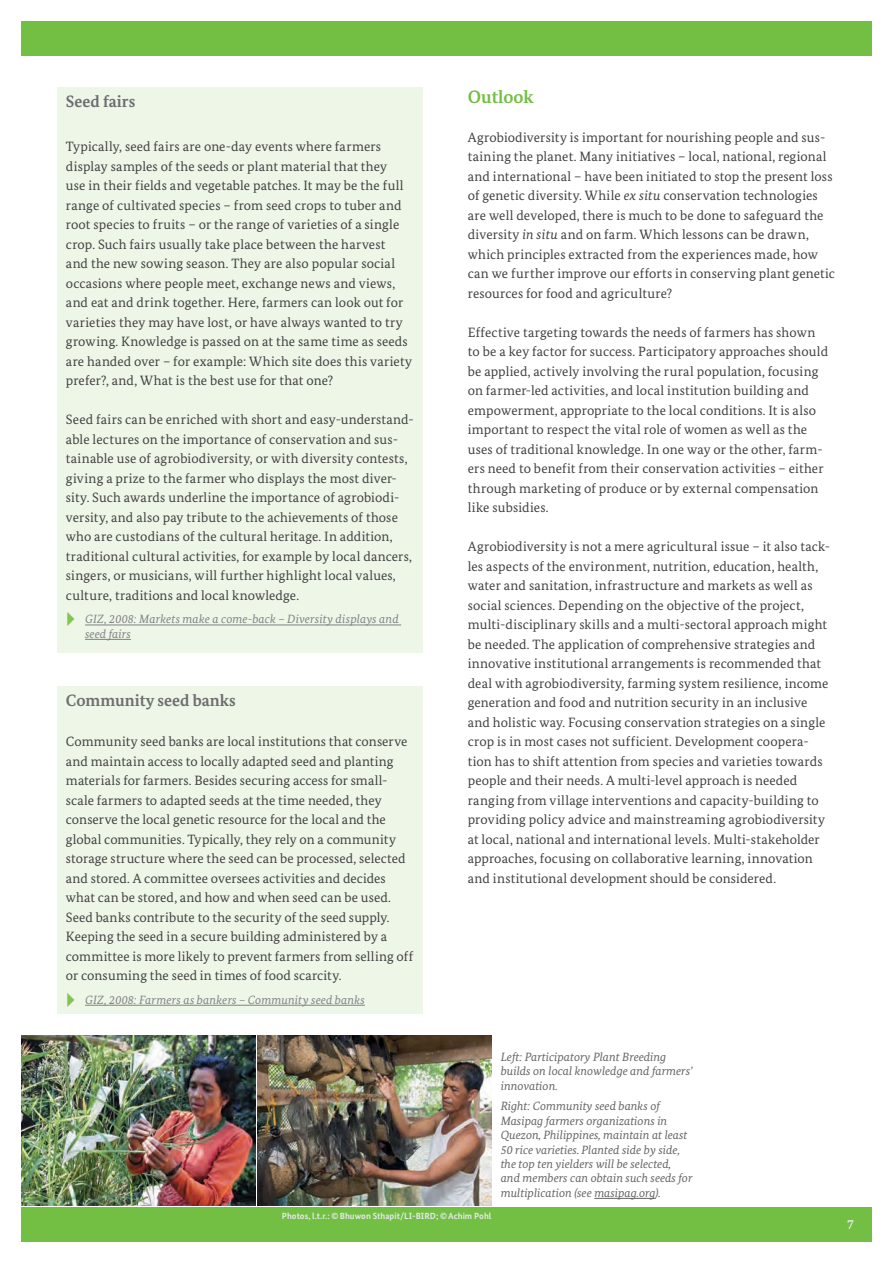
<style>
.page{position:relative;width:893px;height:1263px;background:#fff}
.page>*{position:absolute;margin:0;border:0;box-sizing:border-box;transform-origin:0 0}
.t1{font:700 18px "Bundes Serif";color:#72bf44}
.t2{font:700 16.5px "Bundes Serif";color:#6d6e70}
.t3{font:13.5px/19.5px "Bundes Serif";letter-spacing:.01em;color:#404041}
.t4{font:700 13.5px "Bundes Serif";color:#e6e7e8}
.t5{font:italic 12px/14.4px "Bundes Serif";color:#636466}
.t6{font:italic 12px/14.4px "Bundes Serif";letter-spacing:.01em;color:#808285}
.t7{font:700 9px "Bundes Sans";color:#e6e7e8}
.s1{font-style:italic}
</style>
<div class="page">
<div style="left:21px;top:1208px;width:851px;height:34px;background:#72bf44"></div>
<div style="left:21px;top:21px;width:851px;height:34px;background:#72bf44"></div>
<div style="left:57px;top:88px;width:366px;height:565px;background:#eef6e7"></div>
<hr style="left:85px;top:625px;width:316px;height:1px;background:#808285">
<hr style="left:85px;top:639px;width:46px;height:1px;background:#808285">
<div style="left:57px;top:686px;width:366px;height:327px;background:#eef6e7"></div>
<hr style="left:85px;top:1005px;width:280px;height:1px;background:#808285">
<hr style="left:594px;top:1198px;width:61px;height:1px;background:#636466">
<img style="left:21px;top:1035px;width:234px;height:171px">
<img style="left:257px;top:1035px;width:234px;height:171px">
<p class="t2" style="left:66px;top:95px;width:71px">Seed fairs</p>
<p class="t3" style="left:66px;top:138px;width:348px">Typically, seed fairs are one-day events where farmers display samples of the seeds or plant material that they<br>use in their fields and vegetable patches. It may be the full range of cultivated species – from seed crops to tuber and root species to fruits – or the range of varieties of a single crop. Such fairs usually take place between the harvest<br>and the new sowing season. They are also popular social occasions where people meet, exchange news and views, and eat and drink together. Here, farmers can look out for varieties they may have lost, or have always wanted to try growing. Knowledge is passed on at the same time as seeds are handed over – for example: Which site does this variety prefer?, and, What is the best use for that one?</p>
<p class="t3" style="left:66px;top:411px;width:349px">Seed fairs can be enriched with short and easy-understand&shy;able lectures on the importance of conservation and sus&shy;tainable use of agrobiodiversity, or with diversity contests, giving a prize to the farmer who displays the most diver&shy;sity. Such awards underline the importance of agrobiodi&shy;versity, and also pay tribute to the achievements of those who are custodians of the cultural heritage. In addition, traditional cultural activities, for example by local dancers, singers, or musicians, will further highlight local values, culture, traditions and local knowledge.</p>
<p class="t6" style="left:85px;top:613px;width:315px">GIZ, 2008: Markets make a come-back – Diversity displays and seed fairs</p>
<p class="t2" style="left:66px;top:693px;width:171px">Community seed banks</p>
<p class="t3" style="left:66px;top:733px;width:349px">Community seed banks are local institutions that conserve and maintain access to locally adapted seed and planting materials for farmers. Besides securing access for small&shy;scale farmers to adapted seeds at the time needed, they conserve the local genetic resource for the local and the global communities. Typically, they rely on a community storage structure where the seed can be processed, selected and stored. A committee oversees activities and decides what can be stored, and how and when seed can be used.<br>Seed banks contribute to the security of the seed supply.<br>Keeping the seed in a secure building administered by a committee is more likely to prevent farmers from selling off or consuming the seed in times of food scarcity.</p>
<p class="t6" style="left:85px;top:993px;width:281px">GIZ, 2008: Farmers as bankers – Community seed banks</p>
<h1 class="t1" style="left:468px;top:89px;width:68px">Outlook</h1>
<p class="t3" style="left:468px;top:128px;width:369px">Agrobiodiversity is important for nourishing people and sus&shy;taining the planet. Many initiatives – local, national, regional and international – have been initiated to stop the present loss of genetic diversity. While <span class="s1">ex situ</span> conservation technologies are well developed, there is much to be done to safeguard the diversity <span class="s1">in situ</span> and on farm. Which lessons can be drawn, which principles extracted from the experiences made, how can we further improve our efforts in conserving plant genetic resources for food and agriculture?</p>
<p class="t3" style="left:468px;top:323px;width:362px">Effective targeting towards the needs of farmers has shown to be a key factor for success. Participatory approaches should be applied, actively involving the rural population, focusing on farmer-led activities, and local institution building and empowerment, appropriate to the local conditions. It is also important to respect the vital role of women as well as the uses of traditional knowledge. In one way or the other, farm&shy;ers need to benefit from their conservation activities – either through marketing of produce or by external compensation like subsidies.</p>
<p class="t3" style="left:468px;top:538px;width:364px">Agrobiodiversity is not a mere agricultural issue – it also tack&shy;les aspects of the environment, nutrition, education, health, water and sanitation, infrastructure and markets as well as social sciences. Depending on the objective of the project, multi-disciplinary skills and a multi-sectoral approach might be needed. The application of comprehensive strategies and innovative institutional arrangements is recommended that deal with agrobiodiversity, farming system resilience, income generation and food and nutrition security in an inclusive and holistic way. Focusing conservation strategies on a single crop is in most cases not sufficient. Development coopera&shy;tion has to shift attention from species and varieties towards people and their needs. A multi-level approach is needed ranging from village interventions and capacity-building to providing policy advice and mainstreaming agrobiodiversity at local, national and international levels. Multi-stakeholder approaches, focusing on collaborative learning, innovation and institutional development should be considered.</p>
<p class="t7" style="left:282px;top:1212px;width:211px">Photos, l.t.r.: © Bhuwon Sthapit/LI-BIRD; © Achim Pohl</p>
<p class="t5" style="left:501px;top:1050px;width:193px">Left: Participatory Plant Breeding builds on local knowledge and farmers’ innovation.</p>
<p class="t5" style="left:501px;top:1100px;width:193px">Right: Community seed banks of Masipag farmers organizations in Quezon, Philippines, maintain at least 50 rice varieties. Planted side by side, the top ten yielders will be selected, and members can obtain such seeds for multiplication (see masipag.org).</p>
<p class="t4" style="left:847px;top:1218px;width:8px">7</p>
</div>
